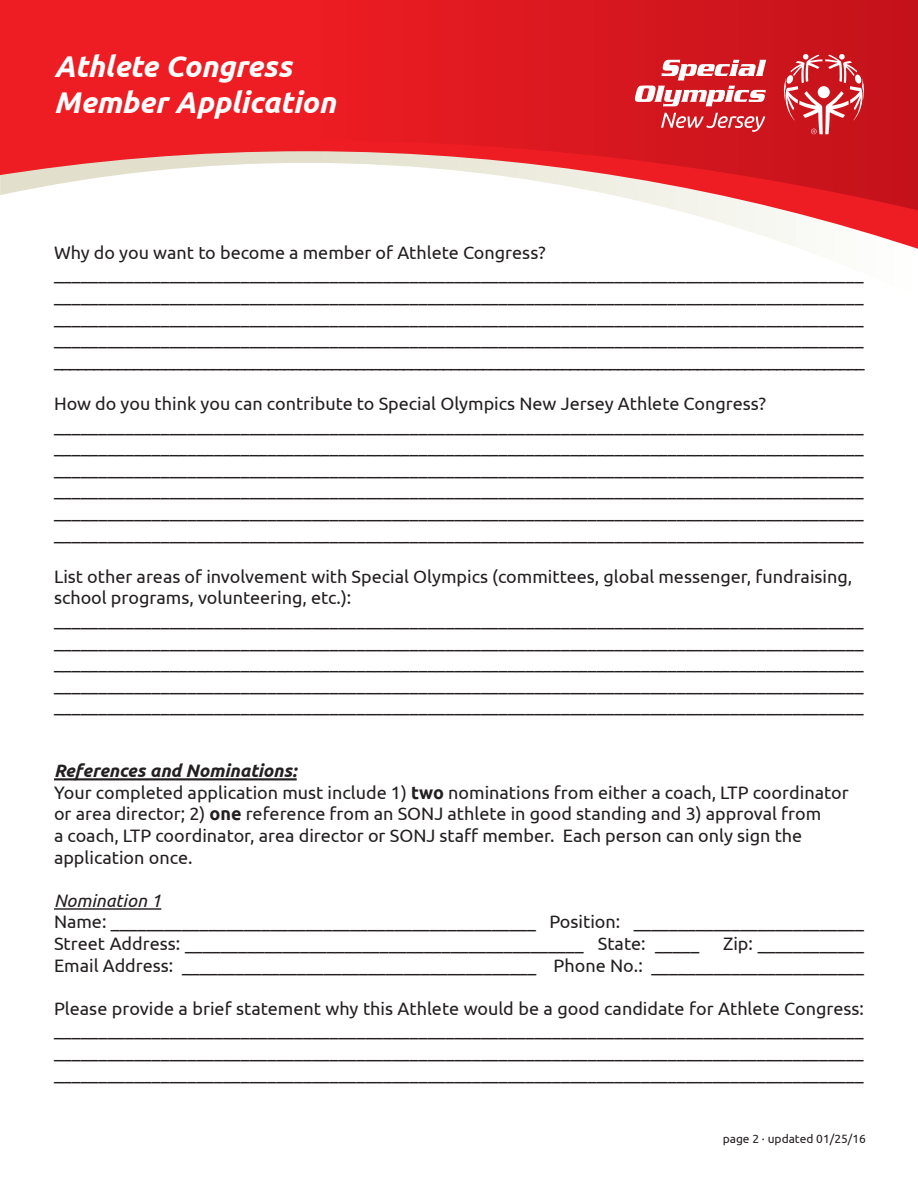
<style>
.page{position:relative;width:918px;height:1188px;background:#fff}
.page>*{position:absolute;margin:0;border:0;box-sizing:border-box;transform-origin:0 0}
.t1{font:italic 700 30px "Ubuntu";color:#fff}
.t2{font:18px/21.6px "Ubuntu";color:#231f20;text-align:justify}
.t3{font:italic 700 18px "Ubuntu";color:#231f20}
.t4{font:italic 18px "Ubuntu";color:#231f20}
.t5{font:12px "Ubuntu";color:#231f20}
.s1{font-weight:700}
</style>
<div class="page">
<svg style="left:677px;top:210px;width:241px;height:39px"></svg>
<svg style="left:0;top:0;width:918px;height:210px;background:#e54348"></svg>
<svg style="left:635px;top:60px;width:131px;height:46px"></svg>
<svg style="left:661px;top:113px;width:104px;height:19px;background:#db4f56"></svg>
<svg style="left:783px;top:54px;width:81px;height:80px"></svg>
<hr style="left:54px;top:778px;width:243px;height:2px;background:#231f20">
<hr style="left:54px;top:908px;width:107px;height:2px;background:#231f20">
<p class="t1" style="left:54px;top:48px;width:239px">Athlete Congress</p>
<p class="t1" style="left:54px;top:84px;width:283px">Member Application</p>
<p class="t2" style="left:54px;top:241px;width:493px">Why do you want to become a member of Athlete Congress?</p>
<p class="t2" style="left:54px;top:263px;width:812px">___________________________________________________________________________________________ ___________________________________________________________________________________________ ___________________________________________________________________________________________ ___________________________________________________________________________________________ ______________________________________________________________________________________________________</p>
<p class="t2" style="left:54px;top:392px;width:714px">How do you think you can contribute to Special Olympics New Jersey Athlete Congress?</p>
<p class="t2" style="left:54px;top:414px;width:811px">___________________________________________________________________________________________ ___________________________________________________________________________________________ ___________________________________________________________________________________________ ___________________________________________________________________________________________ ___________________________________________________________________________________________ ___________________________________________________________________________________________</p>
<p class="t2" style="left:54px;top:565px;width:800px">List other areas of involvement with Special Olympics (committees, global messenger, fundraising, school programs, volunteering, etc.):</p>
<p class="t2" style="left:54px;top:608px;width:811px">___________________________________________________________________________________________ ___________________________________________________________________________________________ ___________________________________________________________________________________________ ___________________________________________________________________________________________ ___________________________________________________________________________________________</p>
<p class="t3" style="left:54px;top:760px;width:244px">References and Nominations:</p>
<p class="t2" style="left:54px;top:781px;width:796px;text-align:left">Your completed application must include 1) <span class="s1">two</span> nominations from either a coach, LTP coordinator or area director; 2) <span class="s1">one</span> reference from an SONJ athlete in good standing and 3) approval from<br>a coach, LTP coordinator, area director or SONJ staff member. Each person can only sign the application once.</p>
<p class="t4" style="left:54px;top:889px;width:109px">Nomination 1</p>
<p class="t2" style="left:54px;top:911px;width:812px">Name: ________________________________________________ Position: __________________________</p>
<p class="t2" style="left:54px;top:932px;width:647px">Street Address: _____________________________________________ State: _____</p>
<p class="t2" style="left:723px;top:932px;width:142px">Zip: ____________</p>
<p class="t2" style="left:54px;top:954px;width:812px">Email Address: ________________________________________ Phone No.: ________________________</p>
<p class="t2" style="left:54px;top:997px;width:812px">Please provide a brief statement why this Athlete would be a good candidate for Athlete Congress: ___________________________________________________________________________________________ ___________________________________________________________________________________________ ___________________________________________________________________________________________</p>
<p class="t5" style="left:723px;top:1132px;width:145px">page 2 · updated 01/25/16</p>
</div>
